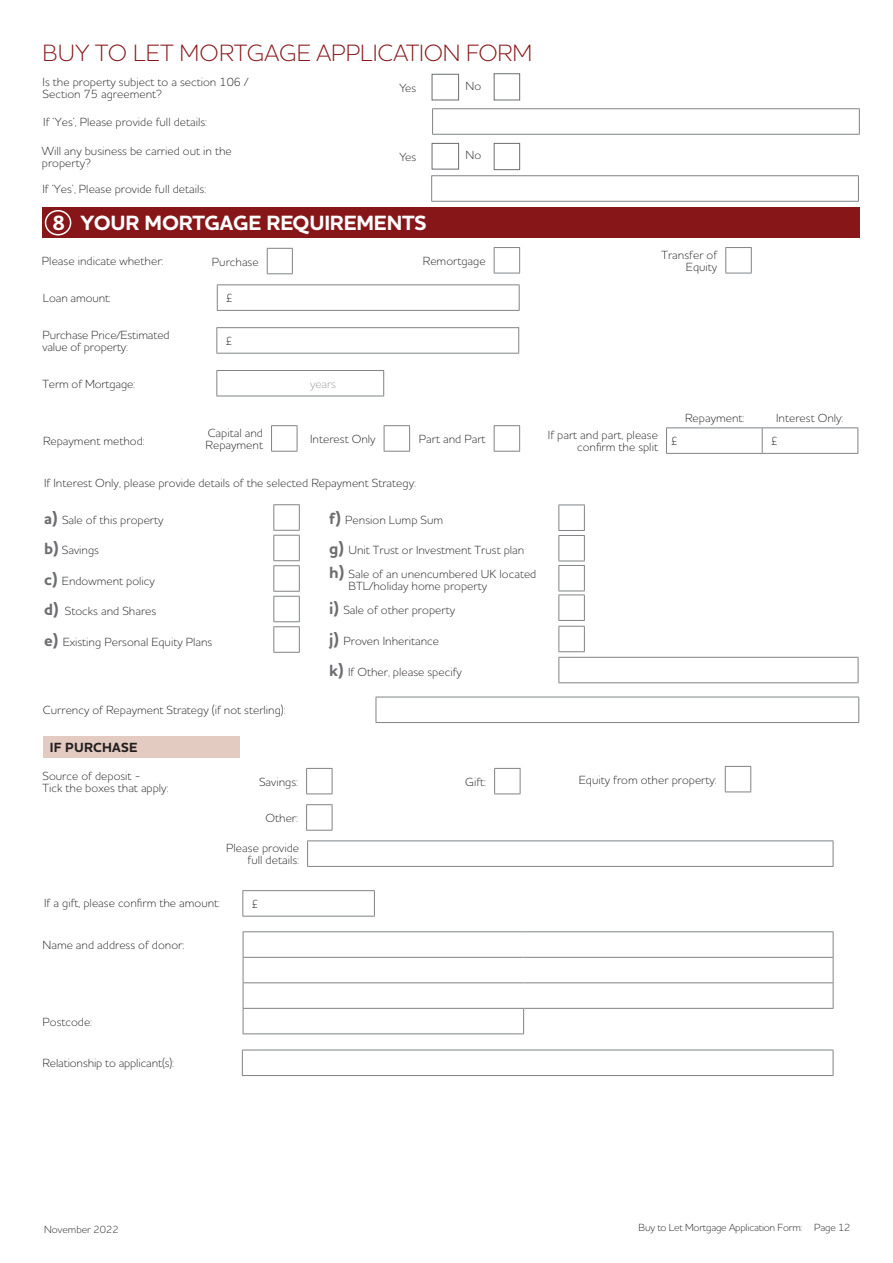
<style>
.page{position:relative;width:893px;height:1263px;background:#fff}
.page>*{position:absolute;margin:0;border:0;box-sizing:border-box;transform-origin:0 0}
.t1{font:300 24px "Houschka Pro";letter-spacing:-.01em;color:#871619}
.t2{font:700 21px "Houschka Pro";letter-spacing:-.01em;color:#fff}
.t3{font:700 13.5px "Houschka Pro";letter-spacing:.015em;color:#231f20}
.t4{font:300 12px/12px "Houschka Pro";color:#231f20}
.t5{font:300 12px "Houschka Pro";letter-spacing:-.01em;color:#999b9e}
.t6{font:300 10.5px "Houschka Pro";letter-spacing:-.02em;color:#231f20}
.t7{font:300 10.5px "Houschka Pro";color:#231f20}
.s1{font-weight:700;font-size:16.5px;color:#6c6d70}
</style>
<div class="page">
<div style="left:42px;top:207px;width:817px;height:31px;background:#871619"></div>
<svg style="left:267px;top:248px;width:26px;height:26px"></svg>
<svg style="left:494px;top:247px;width:26px;height:27px"></svg>
<svg style="left:271px;top:425px;width:27px;height:27px"></svg>
<svg style="left:384px;top:425px;width:26px;height:27px"></svg>
<svg style="left:494px;top:425px;width:26px;height:27px"></svg>
<svg style="left:217px;top:285px;width:1px;height:25px"></svg>
<hr style="left:217px;top:284px;width:303px;height:1px;background:#818386">
<svg style="left:519px;top:285px;width:1px;height:25px"></svg>
<hr style="left:217px;top:310px;width:303px;height:1px;background:#818386">
<svg style="left:216px;top:328px;width:1px;height:25px"></svg>
<hr style="left:216px;top:327px;width:303px;height:1px;background:#818386">
<svg style="left:518px;top:328px;width:1px;height:25px"></svg>
<hr style="left:216px;top:353px;width:303px;height:1px;background:#818386">
<svg style="left:216px;top:371px;width:1px;height:25px"></svg>
<hr style="left:216px;top:370px;width:168px;height:1px;background:#818386">
<svg style="left:383px;top:371px;width:1px;height:25px"></svg>
<hr style="left:216px;top:396px;width:168px;height:1px;background:#818386">
<svg style="left:666px;top:428px;width:1px;height:25px"></svg>
<hr style="left:666px;top:427px;width:96px;height:1px;background:#818386">
<hr style="left:666px;top:453px;width:96px;height:1px;background:#818386">
<svg style="left:762px;top:428px;width:1px;height:25px"></svg>
<hr style="left:762px;top:427px;width:96px;height:1px;background:#818386">
<svg style="left:857px;top:428px;width:1px;height:25px"></svg>
<hr style="left:762px;top:453px;width:96px;height:1px;background:#818386">
<svg style="left:273px;top:504px;width:27px;height:149px"></svg>
<svg style="left:558px;top:505px;width:27px;height:147px"></svg>
<svg style="left:376px;top:698px;width:1px;height:24px"></svg>
<hr style="left:376px;top:697px;width:483px;height:1px;background:#818386">
<svg style="left:858px;top:697px;width:1px;height:25px"></svg>
<hr style="left:376px;top:722px;width:483px;height:1px;background:#818386">
<div style="left:45px;top:210px;width:26px;height:25px;border:2px solid #fff;border-radius:50%"></div>
<svg style="left:432px;top:109px;width:1px;height:25px"></svg>
<hr style="left:432px;top:108px;width:428px;height:1px;background:#818386">
<svg style="left:859px;top:109px;width:1px;height:25px"></svg>
<hr style="left:432px;top:134px;width:428px;height:1px;background:#818386">
<svg style="left:558px;top:658px;width:1px;height:24px"></svg>
<hr style="left:558px;top:657px;width:300px;height:1px;background:#818386">
<svg style="left:858px;top:658px;width:1px;height:24px"></svg>
<hr style="left:558px;top:682px;width:300px;height:1px;background:#818386">
<div style="left:43px;top:736px;width:196px;height:22px;background:#e4cbc1"></div>
<svg style="left:306px;top:768px;width:27px;height:26px"></svg>
<svg style="left:494px;top:768px;width:27px;height:26px"></svg>
<svg style="left:725px;top:766px;width:26px;height:26px"></svg>
<svg style="left:306px;top:804px;width:27px;height:27px"></svg>
<svg style="left:307px;top:841px;width:1px;height:25px"></svg>
<hr style="left:307px;top:840px;width:526px;height:1px;background:#818386">
<svg style="left:833px;top:841px;width:1px;height:25px"></svg>
<hr style="left:307px;top:866px;width:526px;height:1px;background:#818386">
<hr style="left:243px;top:931px;width:281px;height:1px;background:#818386">
<hr style="left:524px;top:931px;width:309px;height:1px;background:#818386">
<hr style="left:243px;top:957px;width:281px;height:1px;background:#818386">
<hr style="left:524px;top:957px;width:309px;height:1px;background:#818386">
<svg style="left:833px;top:932px;width:1px;height:76px"></svg>
<hr style="left:243px;top:982px;width:281px;height:1px;background:#818386">
<hr style="left:524px;top:982px;width:309px;height:1px;background:#818386">
<svg style="left:243px;top:932px;width:1px;height:101px"></svg>
<hr style="left:243px;top:1008px;width:281px;height:1px;background:#818386">
<hr style="left:243px;top:1033px;width:281px;height:1px;background:#818386">
<svg style="left:523px;top:1009px;width:1px;height:24px"></svg>
<hr style="left:524px;top:1008px;width:309px;height:1px;background:#818386">
<svg style="left:242px;top:1051px;width:1px;height:24px"></svg>
<hr style="left:242px;top:1050px;width:591px;height:1px;background:#818386">
<svg style="left:833px;top:1050px;width:1px;height:25px"></svg>
<hr style="left:242px;top:1075px;width:591px;height:1px;background:#818386">
<div style="left:494px;top:73px;width:26px;height:27px;border:1px solid #6c6d70"></div>
<div style="left:432px;top:74px;width:27px;height:26px;border:1px solid #6c6d70"></div>
<div style="left:432px;top:143px;width:27px;height:26px;border:1px solid #6c6d70"></div>
<div style="left:494px;top:143px;width:26px;height:27px;border:1px solid #6c6d70"></div>
<svg style="left:725px;top:247px;width:27px;height:27px"></svg>
<svg style="left:242px;top:891px;width:1px;height:25px"></svg>
<hr style="left:242px;top:890px;width:133px;height:1px;background:#818386">
<svg style="left:374px;top:891px;width:1px;height:25px"></svg>
<hr style="left:242px;top:916px;width:133px;height:1px;background:#818386">
<svg style="left:431px;top:176px;width:1px;height:25px"></svg>
<hr style="left:431px;top:175px;width:428px;height:1px;background:#818386">
<svg style="left:858px;top:176px;width:1px;height:25px"></svg>
<hr style="left:431px;top:201px;width:428px;height:1px;background:#818386">
<p class="t1" style="left:42px;top:37px;width:491px">BUY TO LET MORTGAGE APPLICATION FORM</p>
<p class="t4" style="left:43px;top:75px;width:207px">Is the property subject to a section 106 /<br>Section 75 agreement?</p>
<p class="t4" style="left:43px;top:116px;width:165px">If ‘Yes’, Please provide full details:</p>
<p class="t4" style="left:400px;top:82px;width:18px">Yes</p>
<p class="t4" style="left:466px;top:80px;width:17px">No</p>
<p class="t4" style="left:42px;top:145px;width:191px">Will any business be carried out in the property?</p>
<p class="t4" style="left:400px;top:151px;width:18px">Yes</p>
<p class="t4" style="left:466px;top:149px;width:17px">No</p>
<p class="t4" style="left:42px;top:183px;width:165px">If ‘Yes’, Please provide full details:</p>
<p class="t2" style="left:53px;top:210px;width:376px">8 YOUR MORTGAGE REQUIREMENTS</p>
<p class="t4" style="left:42px;top:255px;width:123px">Please indicate whether:</p>
<p class="t4" style="left:212px;top:255px;width:48px">Purchase</p>
<p class="t4" style="left:423px;top:254px;width:64px">Remortgage</p>
<p class="t4" style="left:43px;top:292px;width:69px">Loan amount:</p>
<p class="t4" style="left:226px;top:292px;width:9px">£</p>
<p class="t4" style="left:42px;top:329px;width:129px">Purchase Price/Estimated value of property:</p>
<p class="t4" style="left:225px;top:335px;width:9px">£</p>
<p class="t4" style="left:42px;top:377px;width:94px">Term of Mortgage:</p>
<p class="t5" style="left:310px;top:376px;width:27px">years</p>
<p class="t4" style="left:43px;top:434px;width:103px">Repayment method:</p>
<p class="t4" style="left:206px;top:427px;width:59px">Capital and<br>Repayment</p>
<p class="t4" style="left:310px;top:433px;width:67px">Interest Only</p>
<p class="t4" style="left:419px;top:433px;width:68px">Part and Part</p>
<p class="t4" style="left:44px;top:476px;width:373px">If Interest Only, please provide details of the selected Repayment Strategy:</p>
<p class="t4" style="left:44px;top:513px;width:121px"><span class="s1">a)</span> Sale of this property</p>
<p class="t4" style="left:44px;top:544px;width:56px"><span class="s1">b)</span> Savings</p>
<p class="t4" style="left:44px;top:574px;width:112px"><span class="s1">c)</span> Endowment policy</p>
<p class="t4" style="left:44px;top:605px;width:114px"><span class="s1">d)</span> Stocks and Shares</p>
<p class="t4" style="left:44px;top:635px;width:170px"><span class="s1">e)</span> Existing Personal Equity Plans</p>
<p class="t4" style="left:43px;top:704px;width:244px">Currency of Repayment Strategy (if not sterling):</p>
<p class="t3" style="left:50px;top:739px;width:89px">IF PURCHASE</p>
<p class="t4" style="left:329px;top:514px;width:115px"><span class="s1">f)</span> Pension Lump Sum</p>
<p class="t4" style="left:329px;top:544px;width:197px"><span class="s1">g)</span> Unit Trust or Investment Trust plan</p>
<p class="t4" style="left:349px;top:568px;width:189px;text-indent:-19px"><span class="s1">h)</span> Sale of an unencumbered UK located<br>BTL/holiday home property</p>
<p class="t4" style="left:329px;top:604px;width:127px"><span class="s1">i)</span> Sale of other property</p>
<p class="t4" style="left:329px;top:635px;width:111px"><span class="s1">j)</span> Proven Inheritance</p>
<p class="t4" style="left:329px;top:666px;width:134px"><span class="s1">k)</span> If Other, please specify</p>
<p class="t4" style="left:661px;top:248px;width:57px;text-align:right">Transfer of<br>Equity</p>
<p class="t4" style="left:685px;top:412px;width:61px">Repayment:</p>
<p class="t4" style="left:776px;top:412px;width:69px">Interest Only:</p>
<p class="t4" style="left:548px;top:429px;width:112px;text-align:right">If part and part, please confirm the split</p>
<p class="t4" style="left:671px;top:435px;width:9px">£</p>
<p class="t4" style="left:771px;top:435px;width:9px">£</p>
<p class="t4" style="left:43px;top:770px;width:128px">Source of deposit -<br>Tick the boxes that apply:</p>
<p class="t4" style="left:259px;top:775px;width:40px">Savings:</p>
<p class="t4" style="left:465px;top:775px;width:22px">Gift:</p>
<p class="t4" style="left:579px;top:773px;width:139px">Equity from other property:</p>
<p class="t4" style="left:266px;top:812px;width:34px">Other:</p>
<p class="t4" style="left:226px;top:842px;width:74px;text-align:right">Please provide full details:</p>
<p class="t4" style="left:44px;top:897px;width:177px">If a gift, please confirm the amount:</p>
<p class="t4" style="left:42px;top:939px;width:143px">Name and address of donor:</p>
<p class="t4" style="left:42px;top:1015px;width:51px">Postcode:</p>
<p class="t4" style="left:42px;top:1057px;width:133px">Relationship to applicant(s):</p>
<p class="t4" style="left:251px;top:898px;width:9px">£</p>
<p class="t7" style="left:44px;top:1223px;width:76px">November 2022</p>
<p class="t6" style="left:638px;top:1220px;width:213px">Buy to Let Mortgage Application Form: Page 12</p>
</div>
